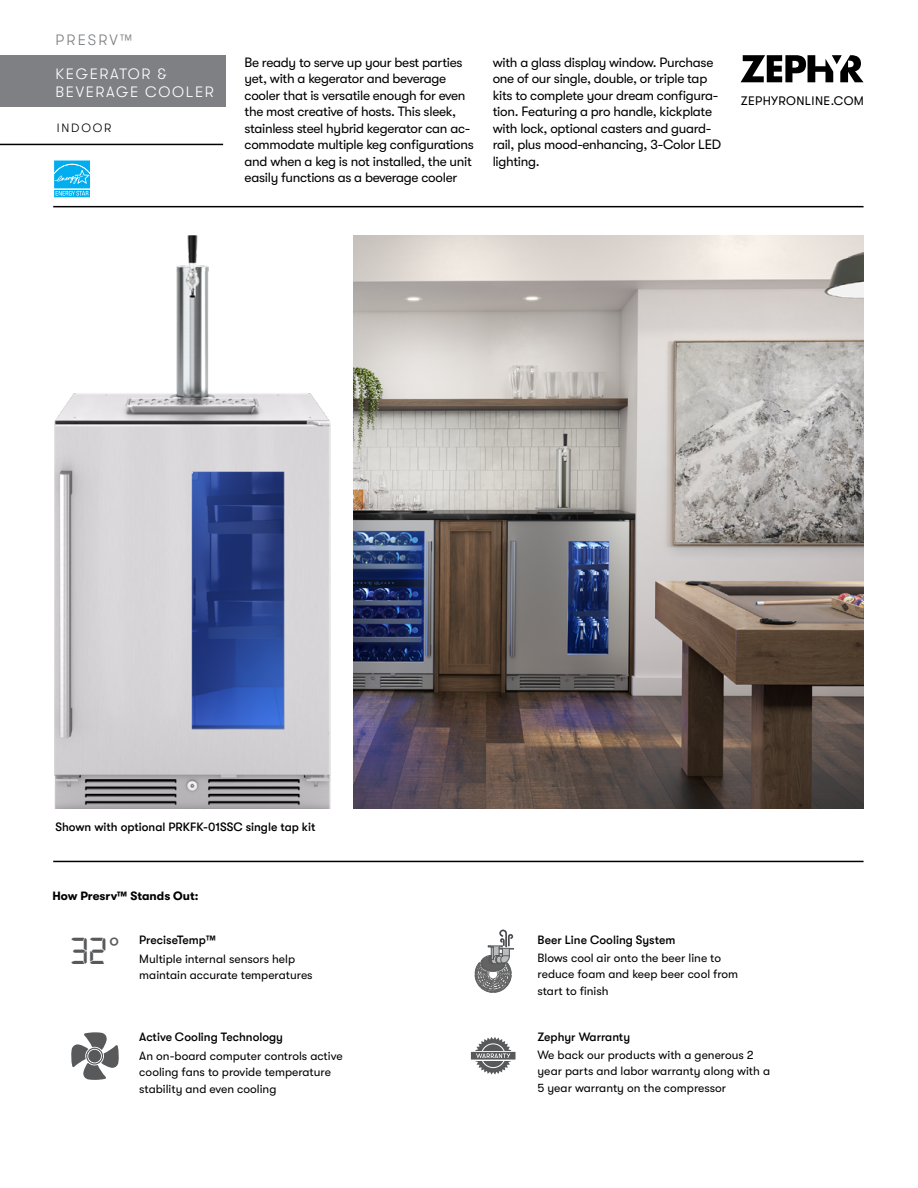
<style>
.page{position:relative;width:918px;height:1188px;background:#fff}
.page>*{position:absolute;margin:0;border:0;box-sizing:border-box;transform-origin:0 0}
.t1{font:40.05px "Digital 7 Mono";color:#58595b}
.t2{font:300 15px/18px "GT Walsheim";letter-spacing:.11em;color:#fff}
.t3{font:300 15px "GT Walsheim";letter-spacing:.15em;color:#7e8083}
.t4{font:13.5px/16.5px "GT Walsheim";letter-spacing:-.02em;color:#000}
.t5{font:12.3px "GT Walsheim";letter-spacing:.03em;color:#000}
.t6{font:12px/16.5px "GT Walsheim";color:#000}
.t7{font:500 12px "GT Walsheim";color:#000}
.t8{font:700 12px "GT Walsheim";color:#000}
.t9{font:300 12px "GT Walsheim";letter-spacing:.15em;color:#000}
.s1{font-family:"Myriad Pro";font-size:31.5px}
</style>
<div class="page">
<img style="left:353px;top:236px;width:511px;height:573px">
<img style="left:55px;top:236px;width:276px;height:573px">
<svg style="left:741px;top:55px;width:123px;height:27px"></svg>
<hr style="left:53px;top:206px;width:811px;height:1px;background:#000">
<hr style="left:53px;top:861px;width:811px;height:1px;background:#000">
<svg style="left:71px;top:1032px;width:48px;height:48px"></svg>
<div style="left:469px;top:1051px;width:48px;height:9px;background:#eee"></div>
<svg style="left:471px;top:1037px;width:45px;height:38px"></svg>
<svg style="left:54px;top:160px;width:36px;height:1px"></svg>
<svg style="left:54px;top:161px;width:36px;height:37px"></svg>
<div style="left:0;top:55px;width:225px;height:52px;background:#7e8083"></div>
<hr style="left:0;top:144px;width:223px;height:1px;background:#000">
<svg style="left:474px;top:930px;width:40px;height:63px"></svg>
<p class="t3" style="left:56px;top:32px;width:78px">PRESRV™</p>
<p class="t2" style="left:56px;top:65px;width:160px">KEGERATOR &amp;<br>BEVERAGE COOLER</p>
<p class="t9" style="left:57px;top:121px;width:56px">INDOOR</p>
<p class="t4" style="left:245px;top:54px;width:231px">Be ready to serve up your best parties yet, with a kegerator and beverage cooler that is versatile enough for even the most creative of hosts. This sleek, stainless steel hybrid kegerator can ac&shy;commodate multiple keg configurations and when a keg is not installed, the unit easily functions as a beverage cooler</p>
<p class="t4" style="left:493px;top:54px;width:230px">with a glass display window. Purchase one of our single, double, or triple tap kits to complete your dream configura&shy;tion. Featuring a pro handle, kickplate with lock, optional casters and guard&shy;rail, plus mood-enhancing, 3-Color LED lighting.</p>
<p class="t5" style="left:741px;top:94px;width:125px">ZEPHYRONLINE.COM</p>
<p class="t7" style="left:55px;top:820px;width:262px">Shown with optional PRKFK-01SSC single tap kit</p>
<p class="t8" style="left:53px;top:889px;width:148px">How Presrv™ Stands Out:</p>
<h1 class="t1" style="left:70px;top:933px;width:51px">32<span class="s1">°</span></h1>
<p class="t7" style="left:139px;top:933px;width:78px">PreciseTemp™</p>
<p class="t7" style="left:538px;top:933px;width:139px">Beer Line Cooling System</p>
<p class="t6" style="left:538px;top:950px;width:202px">Blows cool air onto the beer line to reduce foam and keep beer cool from start to finish</p>
<p class="t7" style="left:538px;top:1030px;width:94px">Zephyr Warranty</p>
<p class="t6" style="left:538px;top:1047px;width:234px">We back our products with a generous 2 year parts and labor warranty along with a<br>5 year warranty on the compressor</p>
<p class="t6" style="left:139px;top:950px;width:175px">Multiple internal sensors help maintain accurate temperatures</p>
<p class="t7" style="left:139px;top:1030px;width:145px">Active Cooling Technology</p>
<p class="t6" style="left:139px;top:1047px;width:205px">An on-board computer controls active cooling fans to provide temperature stability and even cooling</p>
</div>
